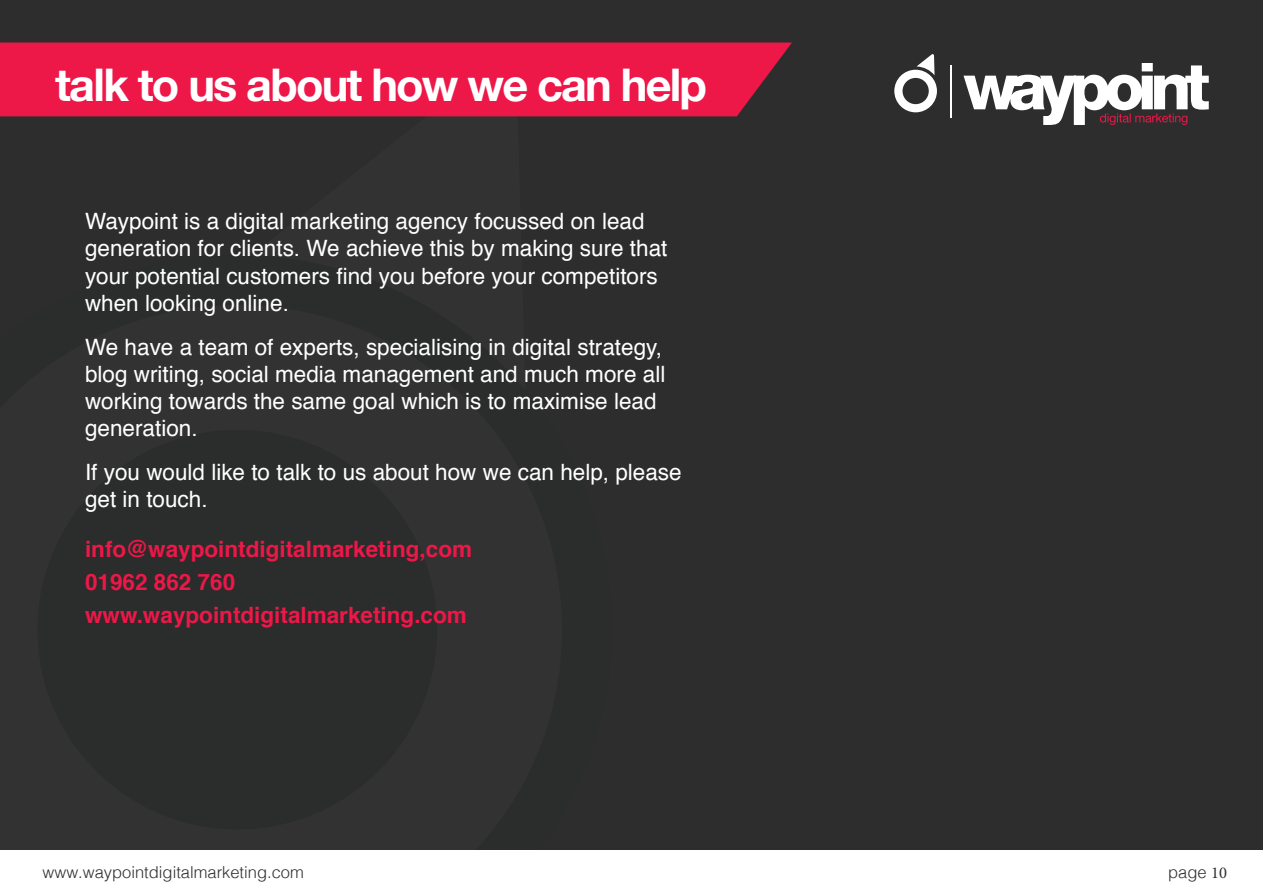
<style>
.page{position:relative;width:1263px;height:893px;background:#2d2d2d}
.page>*{position:absolute;margin:0;border:0;box-sizing:border-box;transform-origin:0 0}
.t1{font:700 45px "Helvetica Neue";letter-spacing:-.04em;color:#fff}
.t2{font:22.5px/27px "Helvetica";color:#fff}
.t3{font:700 22.5px/33px "Helvetica";color:#ed1748}
.t4{font:300 16.5px "Helvetica";color:#2d2d2d}
.s1{font-family:"Minion Pro";font-weight:400}
</style>
<div class="page">
<div style="left:0;top:43px;width:792px;height:73px;background:#ed1748"></div>
<hr style="left:951px;top:65px;width:1px;height:52px;background:#fff">
<svg style="left:894px;top:54px;width:43px;height:58px"></svg>
<svg style="left:963px;top:63px;width:246px;height:62px"></svg>
<div style="left:0;top:850px;width:1263px;height:43px;background:#fff"></div>
<p class="t1" style="left:55px;top:49px;width:653px">talk to us about how we can help</p>
<p class="t2" style="left:85px;top:209px;width:584px">Waypoint is a digital marketing agency focussed on lead generation for clients. We achieve this by making sure that your potential customers find you before your competitors when looking online.</p>
<p class="t2" style="left:85px;top:334px;width:582px">We have a team of experts, specialising in digital strategy, blog writing, social media management and much more all working towards the same goal which is to maximise lead generation.</p>
<p class="t2" style="left:85px;top:459px;width:598px">If you would like to talk to us about how we can help, please get in touch.</p>
<p class="t3" style="left:85px;top:532px;width:388px">info@waypointdigitalmarketing,com<br>01962 862 760 www.waypointdigitalmarketing.com</p>
<p class="t4" style="left:43px;top:858px;width:263px">www.waypointdigitalmarketing.com</p>
<p class="t4" style="left:1168px;top:858px;width:60px">page <span class="s1">10</span></p>
</div>
